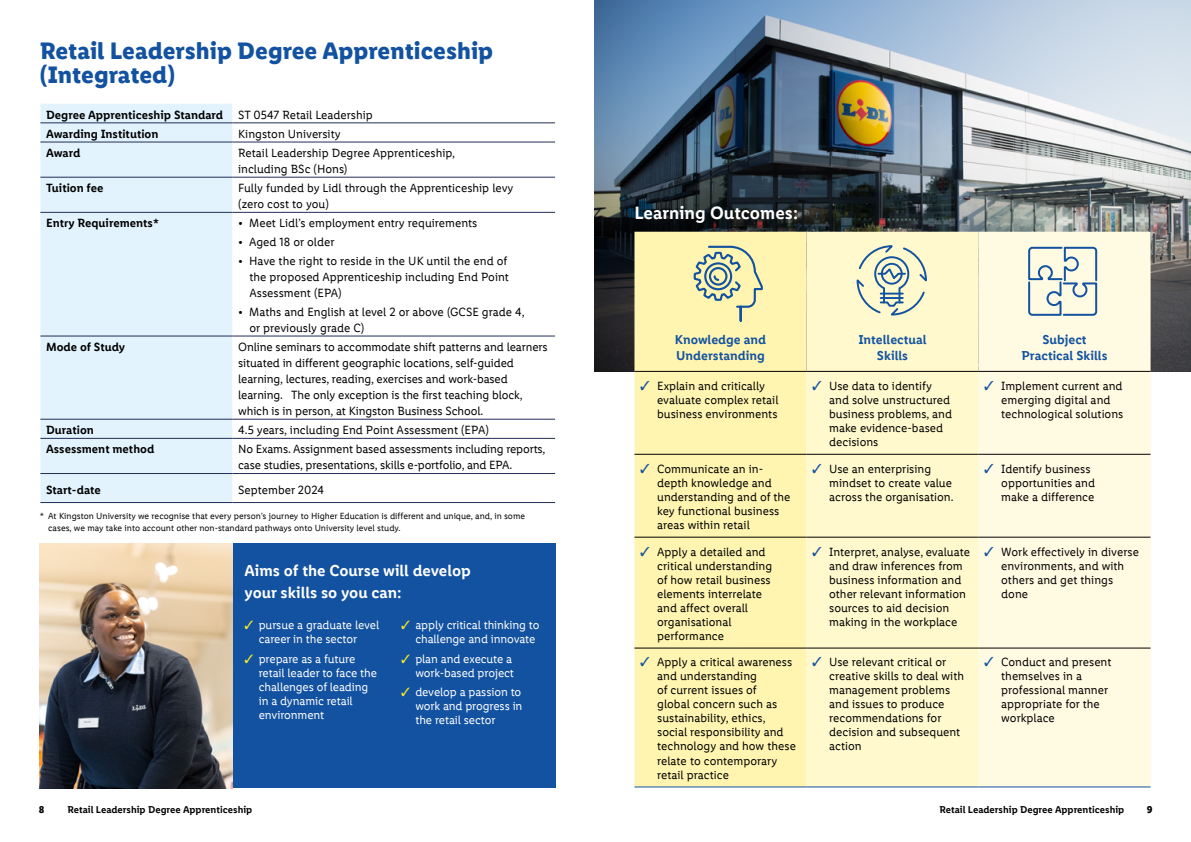
<style>
.page{position:relative;width:1191px;height:842px;background:#fff}
.page>*{position:absolute;margin:0;border:0;box-sizing:border-box;transform-origin:0 0}
.t1{font:700 24px/24px "Lidl Font Pro";color:#1352a0}
.t2{font:600 18px "Lidl Font Pro";color:#fff}
.t3{font:600 16px/22px "Lidl Font Pro";color:#fff}
.t4{font:600 13px/16px "Lidl Font Pro";color:#1352a0;text-align:center}
.t5{font:12px/14px "Lidl Font Pro";color:#000}
.t6{font:12px/14px "Lidl Font Pro";letter-spacing:-.01em;color:#fff}
.t7{font:600 12px/19.2px "Lidl Font Pro";color:#000}
.t8{font:600 10px "Lidl Font Pro";color:#000}
.t9{font:700 10px "Lidl Font Pro";color:#000}
.t10{font:9px/12px "Lidl Font Pro";color:#000}
.s1{font-weight:400}
.s2{color:#fbea23}
.s3{color:#1352a0}
</style>
<div class="page">
<img style="left:595px;top:0;width:596px;height:371px">
<div style="left:40px;top:544px;width:516px;height:244px;background:#1352a0"></div>
<img style="left:40px;top:544px;width:192px;height:244px">
<div style="left:40px;top:104px;width:192px;height:398px;background:#e2f3fd"></div>
<svg style="left:232px;top:122px;width:323px;height:353px"></svg>
<hr style="left:40px;top:123px;width:192px;height:1px;background:#222d58">
<hr style="left:232px;top:123px;width:323px;height:1px;background:#222d58">
<hr style="left:40px;top:142px;width:192px;height:1px;background:#222d58">
<hr style="left:232px;top:142px;width:323px;height:1px;background:#222d58">
<hr style="left:40px;top:177px;width:192px;height:1px;background:#222d58">
<hr style="left:232px;top:177px;width:323px;height:1px;background:#222d58">
<hr style="left:40px;top:212px;width:192px;height:1px;background:#222d58">
<hr style="left:232px;top:212px;width:323px;height:1px;background:#222d58">
<hr style="left:40px;top:336px;width:192px;height:1px;background:#222d58">
<hr style="left:232px;top:336px;width:323px;height:1px;background:#222d58">
<hr style="left:40px;top:419px;width:192px;height:1px;background:#222d58">
<hr style="left:232px;top:419px;width:323px;height:1px;background:#222d58">
<hr style="left:40px;top:438px;width:192px;height:1px;background:#222d58">
<hr style="left:232px;top:438px;width:323px;height:1px;background:#222d58">
<hr style="left:40px;top:473px;width:192px;height:1px;background:#222d58">
<hr style="left:232px;top:473px;width:323px;height:1px;background:#222d58">
<hr style="left:40px;top:502px;width:192px;height:1px;background:#222d58">
<hr style="left:232px;top:502px;width:323px;height:1px;background:#222d58">
<div style="left:634px;top:232px;width:172px;height:555px;background:#fff5b0"></div>
<div style="left:806px;top:232px;width:172px;height:555px;background:#fff9cd"></div>
<div style="left:978px;top:232px;width:172px;height:555px;background:#fffbe2"></div>
<hr style="left:634px;top:371px;width:172px;height:1px;background:#000">
<hr style="left:806px;top:371px;width:172px;height:1px;background:#000">
<hr style="left:978px;top:371px;width:172px;height:1px;background:#000">
<hr style="left:634px;top:454px;width:172px;height:1px;background:#000">
<hr style="left:806px;top:454px;width:172px;height:1px;background:#000">
<hr style="left:978px;top:454px;width:172px;height:1px;background:#000">
<hr style="left:634px;top:537px;width:172px;height:1px;background:#000">
<hr style="left:806px;top:537px;width:172px;height:1px;background:#000">
<hr style="left:978px;top:537px;width:172px;height:1px;background:#000">
<hr style="left:634px;top:648px;width:172px;height:1px;background:#000">
<hr style="left:806px;top:648px;width:172px;height:1px;background:#000">
<hr style="left:978px;top:648px;width:172px;height:1px;background:#000">
<hr style="left:634px;top:787px;width:172px;height:1px;background:#1352a0">
<hr style="left:806px;top:787px;width:172px;height:1px;background:#1352a0">
<hr style="left:978px;top:787px;width:172px;height:1px;background:#1352a0">
<svg style="left:692px;top:245px;width:72px;height:78px;background:#d4d7ad"></svg>
<svg style="left:855px;top:244px;width:73px;height:72px;background:#d5dbc5"></svg>
<svg style="left:1027px;top:246px;width:71px;height:71px;background:#d0d9d4"></svg>
<h1 class="t1" style="left:40px;top:39px;width:455px">Retail Leadership Degree Apprenticeship (Integrated)</h1>
<p class="t7" style="left:46px;top:105px;width:328px">Degree Apprenticeship Standard <span class="s1">ST 0547 Retail Leadership<br></span>Awarding Institution</p>
<p class="t5" style="left:238px;top:127px;width:104px">Kingston University</p>
<p class="t7" style="left:46px;top:143px;width:36px">Award</p>
<p class="t5" style="left:238px;top:145px;width:218px;line-height:16px">Retail Leadership Degree Apprenticeship, including BSc (Hons)</p>
<p class="t7" style="left:46px;top:179px;width:59px">Tuition fee</p>
<p class="t5" style="left:238px;top:180px;width:277px;line-height:16px">Fully funded by Lidl through the Apprenticeship levy (zero cost to you)</p>
<p class="t7" style="left:46px;top:214px;width:114px">Entry Requirements*</p>
<p class="t5" style="left:238px;top:216px;width:241px">• Meet Lidl’s employment entry requirements</p>
<p class="t5" style="left:238px;top:235px;width:98px">• Aged 18 or older</p>
<p class="t5" style="left:249px;top:253px;width:261px;line-height:16px;text-indent:-11px">• Have the right to reside in the UK until the end of the proposed Apprenticeship including End Point<br>Assessment (EPA)</p>
<p class="t5" style="left:249px;top:304px;width:277px;line-height:16px;text-indent:-11px">• Maths and English at level 2 or above (GCSE grade 4, or previously grade C)</p>
<p class="t7" style="left:46px;top:337px;width:81px">Mode of Study</p>
<p class="t5" style="left:238px;top:339px;width:311px;line-height:16px">Online seminars to accommodate shift patterns and learners situated in different geographic locations, self-guided learning, lectures, reading, exercises and work-based learning. The only exception is the first teaching block, which is in person, at Kingston Business School.</p>
<p class="t7" style="left:46px;top:420px;width:49px">Duration</p>
<p class="t5" style="left:238px;top:423px;width:252px">4.5 years, including End Point Assessment (EPA)</p>
<p class="t7" style="left:46px;top:440px;width:110px">Assessment method</p>
<p class="t5" style="left:238px;top:441px;width:309px;line-height:16px">No Exams. Assignment based assessments including reports, case studies, presentations, skills e-portfolio, and EPA.</p>
<p class="t7" style="left:46px;top:480px;width:56px">Start-date</p>
<p class="t5" style="left:238px;top:483px;width:87px">September 2024</p>
<p class="t10" style="left:48px;top:510px;width:478px;text-indent:-9px">* At Kingston University we recognise that every person’s journey to Higher Education is different and unique, and, in some cases, we may take into account other non-standard pathways onto University level study.</p>
<h3 class="t3" style="left:244px;top:559px;width:228px">Aims of the Course will develop your skills so you can:</h3>
<p class="t6" style="left:259px;top:618px;width:122px;text-indent:-14px"><span class="s2">✓</span> pursue a graduate level career in the sector</p>
<p class="t6" style="left:259px;top:652px;width:120px;text-indent:-14px"><span class="s2">✓</span> prepare as a future retail leader to face the challenges of leading in a dynamic retail environment</p>
<p class="t6" style="left:415px;top:618px;width:126px;text-indent:-14px"><span class="s2">✓</span> apply critical thinking to challenge and innovate</p>
<p class="t6" style="left:401px;top:652px;width:114px;text-align:right"><span class="s2">✓</span> plan and execute a work-based project</p>
<p class="t6" style="left:415px;top:685px;width:109px;text-align:justify;text-indent:-14px"><span class="s2">✓</span> develop a passion to work and progress in the retail sector</p>
<h2 class="t2" style="left:634px;top:202px;width:165px">Learning Outcomes:</h2>
<p class="t4" style="left:675px;top:332px;width:93px;text-align:left">Knowledge and<br>Understanding</p>
<p class="t4" style="left:858px;top:332px;width:70px">Intellectual<br>Skills</p>
<p class="t4" style="left:1021px;top:332px;width:87px">Subject<br>Practical Skills</p>
<p class="t5" style="left:657px;top:379px;width:123px;text-indent:-17px"><span class="s3">✓</span> Explain and critically evaluate complex retail business environments</p>
<p class="t5" style="left:829px;top:379px;width:124px;text-indent:-17px"><span class="s3">✓</span> Use data to identify and solve unstructured business problems, and make evidence-based decisions</p>
<p class="t5" style="left:1001px;top:379px;width:124px;text-indent:-17px"><span class="s3">✓</span> Implement current and emerging digital and technological solutions</p>
<p class="t5" style="left:657px;top:462px;width:135px;text-indent:-17px"><span class="s3">✓</span> Communicate an in&shy;depth knowledge and understanding and of the key functional business areas within retail</p>
<p class="t5" style="left:829px;top:462px;width:126px;text-indent:-17px"><span class="s3">✓</span> Use an enterprising mindset to create value across the organisation.</p>
<p class="t5" style="left:1001px;top:462px;width:95px;text-indent:-17px"><span class="s3">✓</span> Identify business opportunities and make a difference</p>
<p class="t5" style="left:657px;top:544px;width:116px;text-indent:-17px"><span class="s3">✓</span> Apply a detailed and critical understanding of how retail business elements interrelate and affect overall organisational performance</p>
<p class="t5" style="left:829px;top:544px;width:142px;text-indent:-17px"><span class="s3">✓</span> Interpret, analyse, evaluate and draw inferences from business information and other relevant information sources to aid decision making in the workplace</p>
<p class="t5" style="left:1001px;top:544px;width:139px;text-indent:-17px"><span class="s3">✓</span> Work effectively in diverse environments, and with others and get things done</p>
<p class="t5" style="left:657px;top:655px;width:140px;text-indent:-17px"><span class="s3">✓</span> Apply a critical awareness and understanding<br>of current issues of<br>global concern such as sustainability, ethics, social responsibility and technology and how these relate to contemporary retail practice</p>
<p class="t5" style="left:829px;top:655px;width:136px;text-indent:-17px"><span class="s3">✓</span> Use relevant critical or creative skills to deal with management problems and issues to produce recommendations for decision and subsequent action</p>
<p class="t5" style="left:1001px;top:655px;width:112px;text-indent:-17px"><span class="s3">✓</span> Conduct and present themselves in a professional manner appropriate for the workplace</p>
<p class="t9" style="left:39px;top:804px;width:7px">8</p>
<p class="t8" style="left:67px;top:804px;width:186px">Retail Leadership Degree Apprenticeship</p>
<p class="t8" style="left:939px;top:804px;width:186px">Retail Leadership Degree Apprenticeship</p>
<p class="t9" style="left:1146px;top:804px;width:7px">9</p>
</div>
